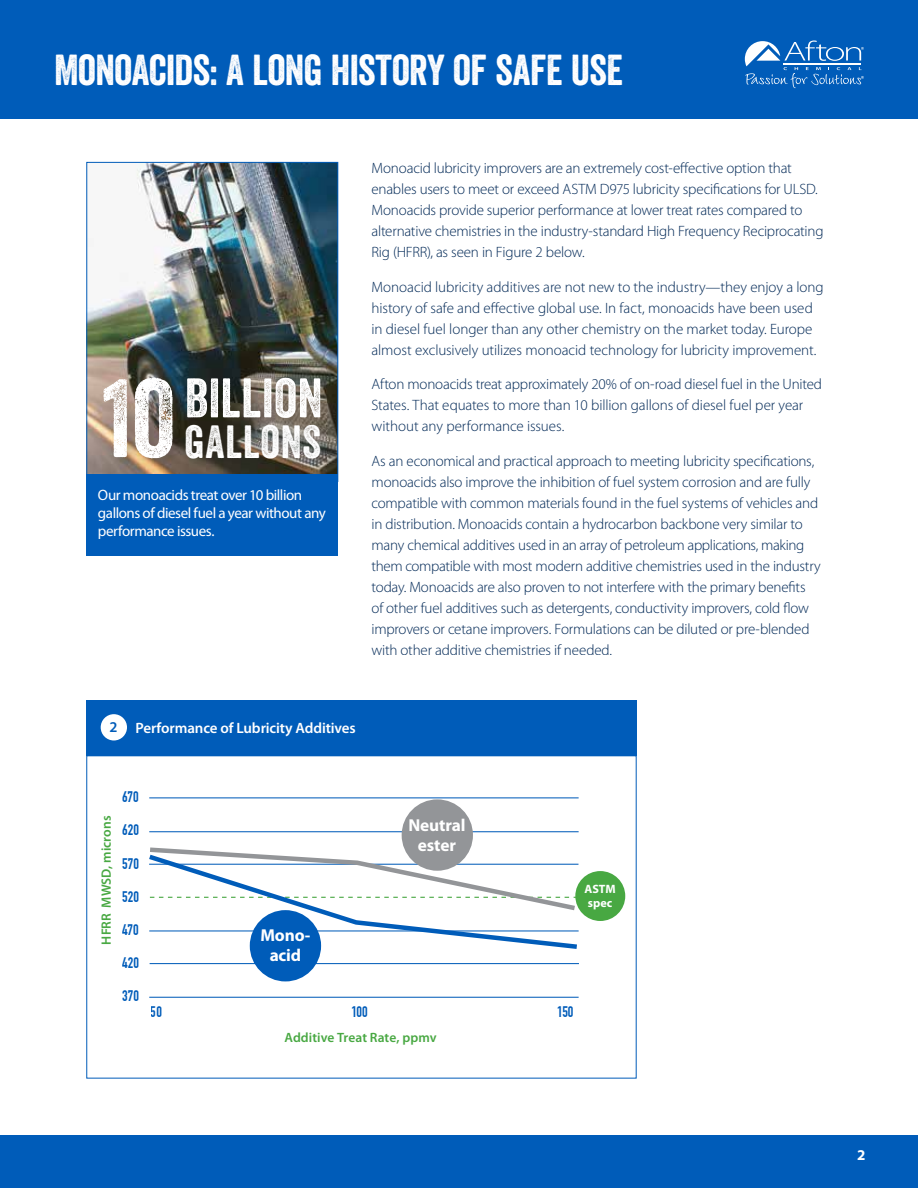
<style>
.page{position:relative;width:918px;height:1188px;background:#fff}
.page>*{position:absolute;margin:0;border:0;box-sizing:border-box;transform-origin:0 0}
.t1{font:53.85px "Veneer Two";letter-spacing:.01em;color:#fff}
.t2{font:45px "Veneer Two";letter-spacing:.02em;color:#fff}
.t3{font:42px "Veneer";letter-spacing:-.01em;color:#fff}
.t4{font:700 17.25px/20.1px "Myriad Pro";letter-spacing:-.01em;color:#fff;text-align:center}
.t5{font:300 15px/21px "Myriad Pro";letter-spacing:-.01em;color:#002856}
.t6{font:15px/18px "Myriad Pro";letter-spacing:-.03em;color:#fff}
.t7{font:600 15px "Myriad Pro";letter-spacing:-.01em;color:#fff}
.t8{font:700 15px "DIN Condensed";letter-spacing:.005em;color:#005cb9}
.t9{font:700 15px "Myriad Pro";color:#fff}
.t10{font:600 13.5px "Myriad Pro";letter-spacing:.005em;color:#48a842}
.t11{font:700 12.15px/14.1px "Myriad Pro";letter-spacing:.005em;color:#fff}
.s1{font-size:107.4px}
.s2{color:#005cb9}
</style>
<div class="page">
<div style="left:0;top:0;width:918px;height:119px;background:#005cb9"></div>
<div style="left:0;top:1135px;width:918px;height:53px;background:#005cb9"></div>
<img style="left:88px;top:164px;width:248px;height:310px">
<div style="left:86px;top:162px;width:252px;height:320px;border:1px solid #005cb9"></div>
<div style="left:100px;top:374px;width:86px;height:99px;background:#231f20;opacity:.2"></div>
<div style="left:182px;top:374px;width:153px;height:98px;background:#231f20;opacity:.2"></div>
<div style="left:86px;top:474px;width:252px;height:82px;background:#005cb9"></div>
<div style="left:86px;top:700px;width:551px;height:56px;background:#005cb9"></div>
<hr style="left:149px;top:797px;width:430px;height:1px;background:#005cb9">
<hr style="left:149px;top:831px;width:430px;height:1px;background:#005cb9">
<hr style="left:150px;top:963px;width:429px;height:1px;background:#005cb9">
<hr style="left:149px;top:997px;width:430px;height:1px;background:#005cb9">
<svg style="left:150px;top:845px;width:322px;height:6px"></svg>
<svg style="left:149px;top:851px;width:431px;height:101px"></svg>
<div style="left:402px;top:799px;width:71px;height:72px;background:#939598;border-radius:50%"></div>
<div style="left:250px;top:910px;width:71px;height:71px;background:#005cb9;border-radius:50%"></div>
<div style="left:575px;top:871px;width:50px;height:50px;background:#48a842;border-radius:50%"></div>
<svg style="left:745px;top:40px;width:119px;height:48px"></svg>
<div style="left:101px;top:714px;width:26px;height:27px;background:#fff;border-radius:50%"></div>
<h3 class="t3" style="left:54px;top:44px;width:570px">MONOACIDS: A LONG HISTORY OF SAFE USE</h3>
<h1 class="t1" style="left:102px;top:365px;width:222px"><span class="s1">10</span> BILLION</h1>
<h2 class="t2" style="left:185px;top:414px;width:138px">GALLONS</h2>
<p class="t6" style="left:98px;top:486px;width:229px">Our monoacids treat over 10 billion gallons of diesel fuel a year without any performance issues.</p>
<p class="t5" style="left:372px;top:158px;width:454px">Monoacid lubricity improvers are an extremely cost-effective option that enables users to meet or exceed ASTM D975 lubricity specifications for ULSD.<br>Monoacids provide superior performance at lower treat rates compared to alternative chemistries in the industry-standard High Frequency Reciprocating Rig (HFRR), as seen in Figure 2 below.</p>
<p class="t5" style="left:372px;top:277px;width:454px">Monoacid lubricity additives are not new to the industry—they enjoy a long history of safe and effective global use. In fact, monoacids have been used in diesel fuel longer than any other chemistry on the market today. Europe almost exclusively utilizes monoacid technology for lubricity improvement.</p>
<p class="t5" style="left:372px;top:374px;width:452px">Afton monoacids treat approximately 20% of on-road diesel fuel in the United<br>States. That equates to more than 10 billion gallons of diesel fuel per year without any performance issues.</p>
<p class="t5" style="left:372px;top:451px;width:451px">As an economical and practical approach to meeting lubricity specifications, monoacids also improve the inhibition of fuel system corrosion and are fully compatible with common materials found in the fuel systems of vehicles and in distribution. Monoacids contain a hydrocarbon backbone very similar to many chemical additives used in an array of petroleum applications, making them compatible with most modern additive chemistries used in the industry today. Monoacids are also proven to not interfere with the primary benefits of other fuel additives such as detergents, conductivity improvers, cold flow improvers or cetane improvers. Formulations can be diluted or pre-blended with other additive chemistries if needed.</p>
<p class="t7" style="left:110px;top:719px;width:248px"><span class="s2">2</span> Performance of Lubricity Additives</p>
<p class="t10" style="left:99px;top:945px;width:131px;rotate:-90deg">HFRR MWSD, microns</p>
<p class="t8" style="left:122px;top:788px;width:18px">670</p>
<p class="t8" style="left:122px;top:821px;width:18px">620</p>
<p class="t8" style="left:122px;top:855px;width:18px">570</p>
<p class="t8" style="left:122px;top:888px;width:18px">520</p>
<p class="t8" style="left:122px;top:921px;width:18px">470</p>
<p class="t8" style="left:122px;top:954px;width:19px">420</p>
<p class="t8" style="left:122px;top:987px;width:18px">370</p>
<p class="t4" style="left:260px;top:926px;width:52px">Mono&shy;acid</p>
<p class="t4" style="left:408px;top:816px;width:59px">Neutral ester</p>
<p class="t11" style="left:584px;top:882px;width:33px">ASTM spec</p>
<p class="t8" style="left:151px;top:1003px;width:13px">50</p>
<p class="t8" style="left:352px;top:1003px;width:18px">100</p>
<p class="t8" style="left:557px;top:1003px;width:18px">150</p>
<p class="t10" style="left:284px;top:1030px;width:154px">Additive Treat Rate, ppmv</p>
<p class="t9" style="left:857px;top:1146px;width:10px">2</p>
</div>
